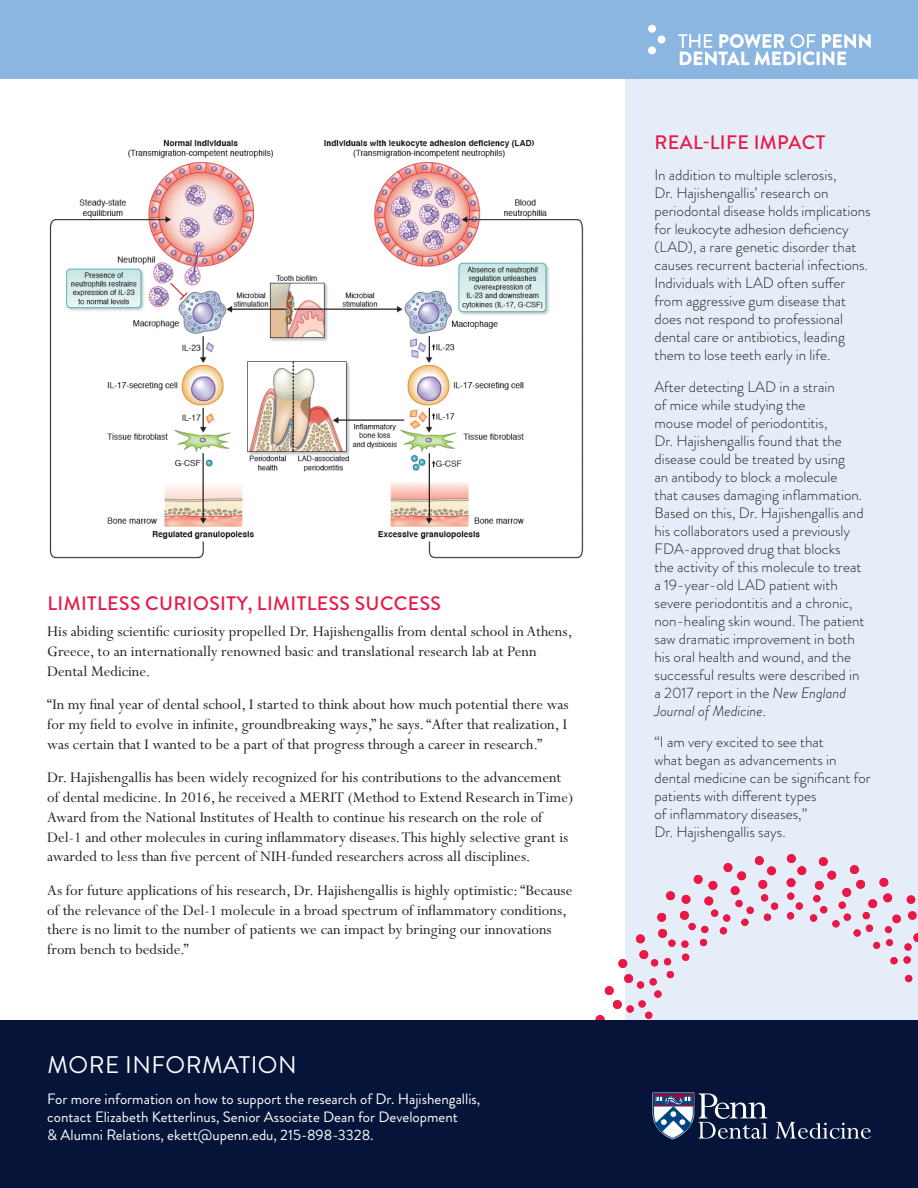
<style>
.page{position:relative;width:918px;height:1188px;background:#fff}
.page>*{position:absolute;margin:0;border:0;box-sizing:border-box;transform-origin:0 0}
.t1{font:24px "Brandon Grotesque";letter-spacing:.02em;color:#fff}
.t2{font:500 19.5px "Brandon Grotesque";letter-spacing:.02em;color:#ea1846}
.t3{font:16.5px/19.8px "Perpetua";color:#231f20}
.t4{font:300 15px/18px "Brandon Grotesque";color:#231f20}
.t5{font:15px/18px "Brandon Grotesque";color:#fff}
.s1{font-style:italic}
</style>
<div class="page">
<div style="left:625px;top:0;width:293px;height:1027px;background:#e5eef8"></div>
<div style="left:813px;top:895px;width:8px;height:8px;background:#ea1846;border-radius:3px"></div>
<div style="left:820px;top:906px;width:8px;height:8px;background:#ea1846;border-radius:3px"></div>
<div style="left:810px;top:914px;width:7px;height:8px;background:#ea1846;border-radius:3px"></div>
<div style="left:787px;top:893px;width:7px;height:7px;background:#ea1846;border-radius:50%"></div>
<div style="left:796px;top:902px;width:7px;height:8px;background:#ea1846;border-radius:50%"></div>
<div style="left:787px;top:912px;width:7px;height:7px;background:#ea1846;border-radius:50%"></div>
<div style="left:761px;top:894px;width:7px;height:8px;background:#ea1846;border-radius:50%"></div>
<div style="left:771px;top:902px;width:7px;height:8px;background:#ea1846;border-radius:50%"></div>
<div style="left:764px;top:913px;width:7px;height:8px;background:#ea1846;border-radius:50%"></div>
<svg style="left:905px;top:974px;width:8px;height:9px"></svg>
<div style="left:819px;top:857px;width:9px;height:9px;background:#ea1846;border-radius:4px"></div>
<div style="left:827px;top:870px;width:10px;height:10px;background:#ea1846;border-radius:4px"></div>
<div style="left:815px;top:881px;width:9px;height:9px;background:#ea1846;border-radius:4px"></div>
<div style="left:787px;top:854px;width:9px;height:9px;background:#ea1846;border-radius:50%"></div>
<div style="left:797px;top:866px;width:9px;height:9px;background:#ea1846;border-radius:50%"></div>
<div style="left:787px;top:878px;width:9px;height:9px;background:#ea1846;border-radius:50%"></div>
<div style="left:755px;top:856px;width:9px;height:9px;background:#ea1846;border-radius:4px"></div>
<div style="left:767px;top:866px;width:9px;height:10px;background:#ea1846;border-radius:4px"></div>
<div style="left:758px;top:880px;width:10px;height:9px;background:#ea1846;border-radius:4px"></div>
<svg style="left:604px;top:863px;width:150px;height:156px"></svg>
<svg style="left:595px;top:1015px;width:10px;height:9px"></svg>
<svg style="left:832px;top:865px;width:86px;height:100px"></svg>
<div style="left:0;top:1021px;width:918px;height:167px;background:#061439"></div>
<svg style="left:653px;top:1093px;width:115px;height:46px"></svg>
<svg style="left:775px;top:1122px;width:96px;height:17px"></svg>
<div style="left:0;top:0;width:918px;height:79px;background:#8bb6e1"></div>
<svg style="left:678px;top:34px;width:193px;height:31px"></svg>
<div style="left:648px;top:25px;width:8px;height:8px;background:#fff;border-radius:50%"></div>
<div style="left:658px;top:36px;width:8px;height:8px;background:#fff;border-radius:50%"></div>
<div style="left:648px;top:46px;width:8px;height:8px;background:#fff;border-radius:50%"></div>
<img style="left:49px;top:140px;width:535px;height:419px">
<p class="t2" style="left:47px;top:590px;width:395px">LIMITLESS CURIOSITY, LIMITLESS SUCCESS</p>
<p class="t3" style="left:47px;top:622px;width:527px">His abiding scientific curiosity propelled Dr. Hajishengallis from dental school in Athens,<br>Greece, to an internationally renowned basic and translational research lab at Penn<br>Dental Medicine.</p>
<p class="t3" style="left:47px;top:695px;width:523px;text-align:justify">“In my final year of dental school, I started to think about how much potential there was for my field to evolve in infinite, groundbreaking ways,” he says. “After that realization, I was certain that I wanted to be a part of that progress through a career in research.”</p>
<p class="t3" style="left:47px;top:768px;width:527px">Dr. Hajishengallis has been widely recognized for his contributions to the advancement of dental medicine. In 2016, he received a MERIT (Method to Extend Research in Time)<br>Award from the National Institutes of Health to continue his research on the role of Del-1 and other molecules in curing inflammatory diseases. This highly selective grant is awarded to less than five percent of NIH-funded researchers across all disciplines.</p>
<p class="t3" style="left:47px;top:881px;width:527px">As for future applications of his research, Dr. Hajishengallis is highly optimistic: “Because of the relevance of the Del-1 molecule in a broad spectrum of inflammatory conditions, there is no limit to the number of patients we can impact by bringing our innovations from bench to bedside.”</p>
<p class="t1" style="left:47px;top:1048px;width:251px">MORE INFORMATION</p>
<p class="t5" style="left:47px;top:1090px;width:435px">For more information on how to support the research of Dr. Hajishengallis, contact Elizabeth Ketterlinus, Senior Associate Dean for Development<br>&amp; Alumni Relations, ekett@upenn.edu, 215-898-3328.</p>
<p class="t2" style="left:655px;top:128px;width:172px">REAL-LIFE IMPACT</p>
<p class="t4" style="left:654px;top:166px;width:218px">In addition to multiple sclerosis,<br>Dr. Hajishengallis’ research on periodontal disease holds implications for leukocyte adhesion deficiency (LAD), a rare genetic disorder that causes recurrent bacterial infections.<br>Individuals with LAD often suffer from aggressive gum disease that does not respond to professional dental care or antibiotics, leading them to lose teeth early in life.</p>
<p class="t4" style="left:654px;top:378px;width:211px">After detecting LAD in a strain<br>of mice while studying the<br>mouse model of periodontitis,<br>Dr. Hajishengallis found that the disease could be treated by using<br>an antibody to block a molecule that causes damaging inflammation.<br>Based on this, Dr. Hajishengallis and his collaborators used a previously<br>FDA-approved drug that blocks<br>the activity of this molecule to treat a 19-year-old LAD patient with severe periodontitis and a chronic, non-healing skin wound. The patient saw dramatic improvement in both his oral health and wound, and the successful results were described in a 2017 report in the <span class="s1">New England<br>Journal of Medicine</span>.</p>
<p class="t4" style="left:654px;top:733px;width:218px">“I am very excited to see that<br>what began as advancements in dental medicine can be significant for patients with different types<br>of inflammatory diseases,”<br>Dr. Hajishengallis says.</p>
</div>
